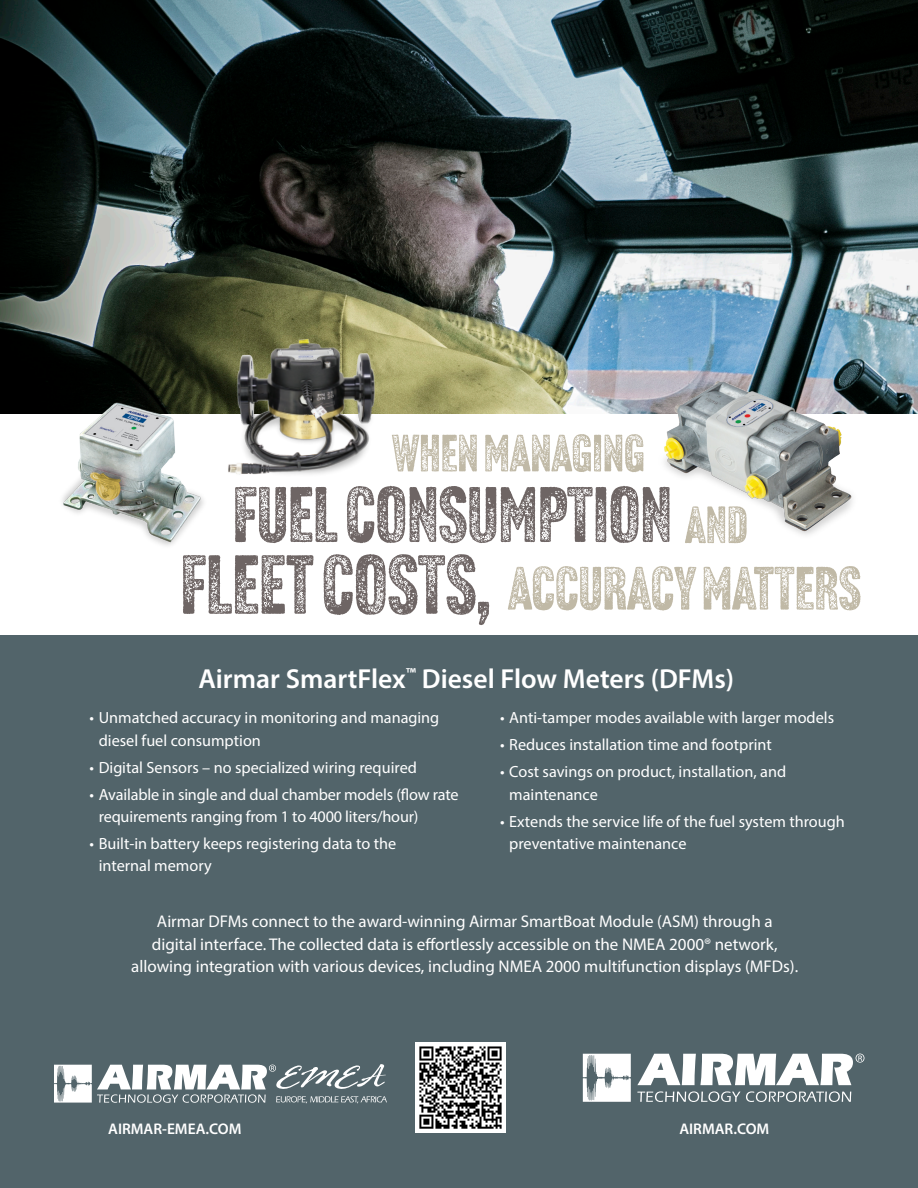
<style>
.page{position:relative;width:918px;height:1188px;background:#fff}
.page>*{position:absolute;margin:0;border:0;box-sizing:border-box;transform-origin:0 0}
.t1{font:81.75px "Headline Gothic ATF Rough No.2";color:#6e6564}
.t2{font:76.8px "Headline Gothic ATF Rough No.2";color:#6e6564}
.t3{font:59.85px "Headline Gothic ATF Rough No.2";color:#c0b9a6}
.t4{font:51.3px "Headline Gothic ATF Rough No.2";color:#c0b9a6}
.t5{font:600 27.6px "Myriad Pro";color:#fff}
.Basal_Text{font:16.95px/22.6px "Myriad Pro";color:#fff;text-align:center}
.t6{font:16.2px/22.4px "Myriad Pro";color:#fff}
.t7{font:600 15.45px "Myriad Pro";color:#fff}
</style>
<div class="page">
<img style="left:0;top:0;width:918px;height:414px">
<div style="left:0;top:635px;width:918px;height:553px;background:#52646a"></div>
<svg style="left:583px;top:1054px;width:48px;height:48px;background:#dbdee0"></svg>
<svg style="left:637px;top:1091px;width:214px;height:11px"></svg>
<svg style="left:637px;top:1054px;width:227px;height:31px"></svg>
<svg style="left:54px;top:1064px;width:333px;height:39px"></svg>
<img style="left:649px;top:372px;width:240px;height:163px">
<img style="left:215px;top:320px;width:172px;height:155px">
<img style="left:44px;top:389px;width:176px;height:157px">
<img style="left:416px;top:1043px;width:89px;height:89px">
<p class="t4" style="left:392px;top:423px;width:254px">WHEN MANAGING</p>
<p class="t2" style="left:233px;top:470px;width:441px">FUEL CONSUMPTION</p>
<p class="t4" style="left:685px;top:495px;width:64px">AND</p>
<p class="t1" style="left:181px;top:537px;width:312px">FLEET COSTS,</p>
<p class="t3" style="left:508px;top:553px;width:354px">ACCURACY MATTERS</p>
<p class="t5" style="left:199px;top:662px;width:537px">Airmar SmartFlex<sup>™</sup> Diesel Flow Meters (DFMs)</p>
<p class="t6" style="left:99px;top:706px;width:342px;text-indent:-9px">• Unmatched accuracy in monitoring and managing diesel fuel consumption</p>
<p class="t6" style="left:90px;top:756px;width:329px">• Digital Sensors – no specialized wiring required</p>
<p class="t6" style="left:99px;top:783px;width:361px;text-indent:-9px">• Available in single and dual chamber models (flow rate requirements ranging from 1 to 4000 liters/hour)</p>
<p class="t6" style="left:99px;top:832px;width:299px;text-indent:-9px">• Built-in battery keeps registering data to the internal memory</p>
<p class="t6" style="left:500px;top:706px;width:336px">• Anti-tamper modes available with larger models</p>
<p class="t6" style="left:500px;top:733px;width:273px">• Reduces installation time and footprint</p>
<p class="t6" style="left:509px;top:760px;width:278px;text-indent:-9px">• Cost savings on product, installation, and maintenance</p>
<p class="t6" style="left:509px;top:810px;width:337px;text-indent:-9px">• Extends the service life of the fuel system through preventative maintenance</p>
<p class="Basal_Text" style="left:131px;top:910px;width:669px">Airmar DFMs connect to the award-winning Airmar SmartBoat Module (ASM) through a<br>digital interface. The collected data is effortlessly accessible on the NMEA 2000® network, allowing integration with various devices, including NMEA 2000 multifunction displays (MFDs).</p>
<p class="t7" style="left:108px;top:1119px;width:135px">AIRMAR-EMEA.COM</p>
<p class="t7" style="left:679px;top:1119px;width:91px">AIRMAR.COM</p>
</div>
